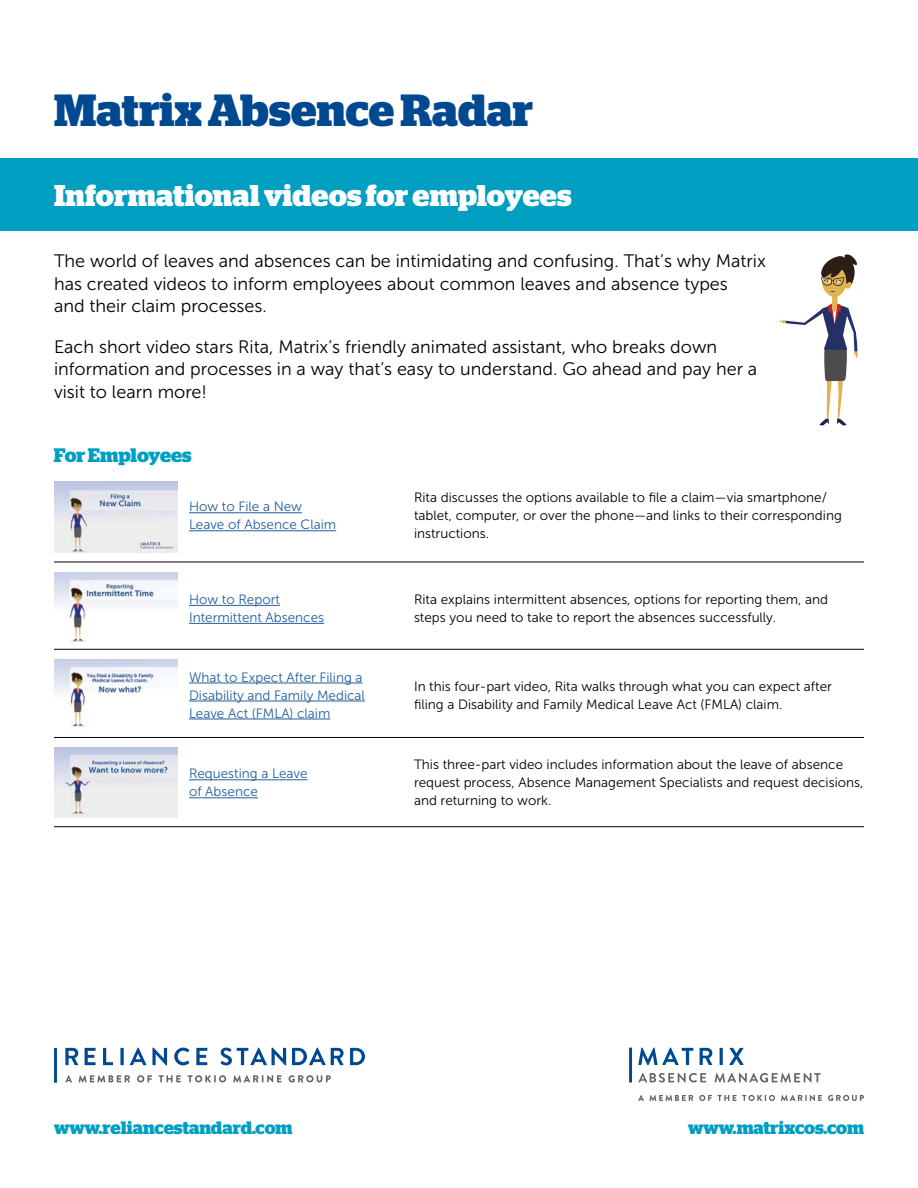
<style>
.page{position:relative;width:918px;height:1188px;background:#fff}
.page>*{position:absolute;margin:0;border:0;box-sizing:border-box;transform-origin:0 0}
.t1{font:700 45px "Stag";color:#004990}
.t2{font:700 30px "Stag";color:#fff}
.t3{font:700 19.5px "Stag";letter-spacing:-.005em;color:#009fc2}
.t4{font:18px/22.5px "Museo Sans 300";color:#000}
.t5{font:700 18px "Stag";color:#009fc2}
.t6{font:13.5px/18px "Museo Sans 300";color:#000}
.t7{font:13.5px/18px "Museo Sans 300";color:#215e9e}
</style>
<div class="page">
<div style="left:0;top:158px;width:918px;height:72px;background:#009fc2"></div>
<svg style="left:779px;top:254px;width:79px;height:172px"></svg>
<hr style="left:189px;top:512px;width:113px;height:1px;background:#215e9e">
<hr style="left:189px;top:530px;width:147px;height:1px;background:#215e9e">
<hr style="left:54px;top:562px;width:810px;height:1px;background:#000">
<hr style="left:189px;top:605px;width:91px;height:1px;background:#215e9e">
<hr style="left:189px;top:623px;width:135px;height:1px;background:#215e9e">
<hr style="left:54px;top:649px;width:810px;height:1px;background:#000">
<hr style="left:189px;top:683px;width:174px;height:1px;background:#215e9e">
<hr style="left:189px;top:701px;width:176px;height:1px;background:#215e9e">
<hr style="left:189px;top:719px;width:141px;height:1px;background:#215e9e">
<hr style="left:54px;top:737px;width:810px;height:1px;background:#000">
<hr style="left:189px;top:779px;width:119px;height:1px;background:#215e9e">
<hr style="left:189px;top:797px;width:69px;height:1px;background:#215e9e">
<hr style="left:54px;top:826px;width:810px;height:1px;background:#000">
<svg style="left:221px;top:1048px;width:144px;height:17px"></svg>
<svg style="left:65px;top:1048px;width:142px;height:17px"></svg>
<hr style="left:54px;top:1048px;width:3px;height:35px;background:#004990">
<svg style="left:65px;top:1075px;width:7px;height:7px"></svg>
<svg style="left:79px;top:1075px;width:51px;height:7px"></svg>
<svg style="left:137px;top:1075px;width:15px;height:7px"></svg>
<svg style="left:159px;top:1075px;width:22px;height:7px"></svg>
<svg style="left:188px;top:1075px;width:38px;height:7px"></svg>
<svg style="left:233px;top:1075px;width:48px;height:7px"></svg>
<svg style="left:289px;top:1075px;width:42px;height:7px"></svg>
<svg style="left:715px;top:1073px;width:106px;height:10px"></svg>
<svg style="left:638px;top:1073px;width:68px;height:10px"></svg>
<svg style="left:638px;top:1048px;width:106px;height:17px"></svg>
<hr style="left:629px;top:1048px;width:3px;height:35px;background:#004990">
<svg style="left:638px;top:1095px;width:6px;height:6px"></svg>
<svg style="left:650px;top:1095px;width:43px;height:6px"></svg>
<svg style="left:699px;top:1095px;width:13px;height:6px"></svg>
<svg style="left:718px;top:1095px;width:18px;height:6px"></svg>
<svg style="left:742px;top:1095px;width:33px;height:6px"></svg>
<svg style="left:781px;top:1095px;width:41px;height:6px"></svg>
<svg style="left:828px;top:1095px;width:36px;height:6px"></svg>
<img style="left:54px;top:482px;width:123px;height:70px">
<img style="left:54px;top:573px;width:123px;height:70px">
<img style="left:54px;top:659px;width:123px;height:69px">
<img style="left:54px;top:747px;width:123px;height:71px">
<h1 class="t1" style="left:54px;top:84px;width:481px">Matrix Absence Radar</h1>
<h2 class="t2" style="left:54px;top:178px;width:519px">Informational videos for employees</h2>
<h3 class="t4" style="left:54px;top:250px;width:713px">The world of leaves and absences can be intimidating and confusing. That’s why Matrix has created videos to inform employees about common leaves and absence types<br>and their claim processes.</h3>
<h3 class="t4" style="left:54px;top:335px;width:705px">Each short video stars Rita, Matrix’s friendly animated assistant, who breaks down information and processes in a way that’s easy to understand. Go ahead and pay her a visit to learn more!</h3>
<h3 class="t3" style="left:54px;top:444px;width:139px">For Employees</h3>
<p class="t7" style="left:189px;top:498px;width:149px">How to File a New<br>Leave of Absence Claim</p>
<p class="t7" style="left:189px;top:590px;width:137px">How to Report<br>Intermittent Absences</p>
<p class="t7" style="left:189px;top:668px;width:177px">What to Expect After Filing a<br>Disability and Family Medical<br>Leave Act (FMLA) claim</p>
<p class="t7" style="left:189px;top:765px;width:120px">Requesting a Leave of Absence</p>
<p class="t6" style="left:414px;top:489px;width:429px">Rita discusses the options available to file a claim—via smartphone/ tablet, computer, or over the phone—and links to their corresponding instructions.</p>
<p class="t6" style="left:414px;top:590px;width:416px">Rita explains intermittent absences, options for reporting them, and steps you need to take to report the absences successfully.</p>
<p class="t6" style="left:414px;top:677px;width:419px">In this four-part video, Rita walks through what you can expect after filing a Disability and Family Medical Leave Act (FMLA) claim.</p>
<p class="t6" style="left:414px;top:756px;width:451px">This three-part video includes information about the leave of absence request process, Absence Management Specialists and request decisions, and returning to work.</p>
<h3 class="t5" style="left:54px;top:1117px;width:240px">www.reliancestandard.com</h3>
<h3 class="t5" style="left:688px;top:1117px;width:177px">www.matrixcos.com</h3>
</div>
